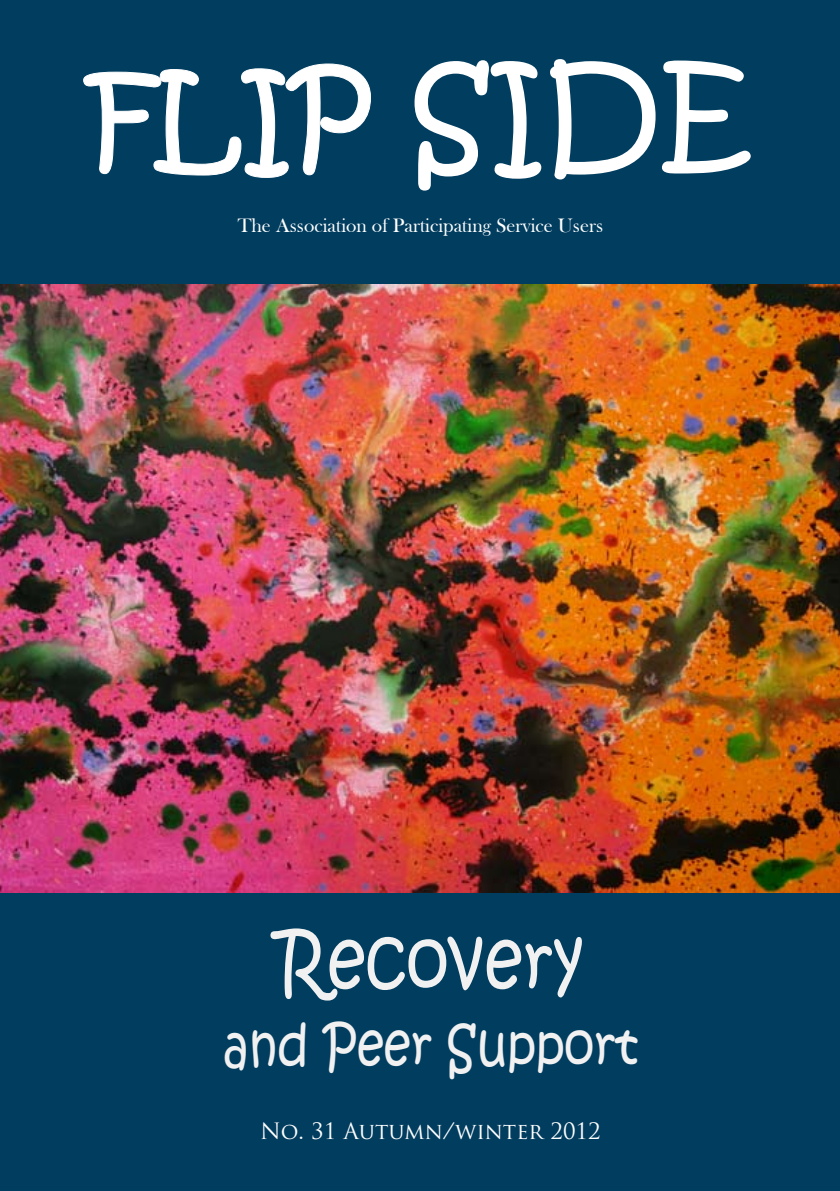
<style>
.page{position:relative;width:840px;height:1191px;background:#fff}
.page>*{position:absolute;margin:0;border:0;box-sizing:border-box;transform-origin:0 0}
.t1{font:120px "Kristen ITC";color:#fff}
.t2{font:79.6px "Kristen ITC";color:#f1f1f2;scale:.85 1}
.t3{font:56.2px "Kristen ITC";color:#f1f1f2;scale:.85 1}
.t4{font:22px "Trajan Pro";color:#fff}
.t5{font:20px "Bask Old Face";color:#fff}
.s1{font-size:130px}
</style>
<div class="page">
<div style="left:0;top:0;width:839px;height:1191px;background:#003d5f"></div>
<svg style="left:83px;top:63px;width:288px;height:115px"></svg>
<img style="left:0;top:284px;width:839px;height:609px">
<h1 class="t1" style="left:88px;top:39px;width:665px">FLIP <span class="s1">SIDE</span></h1>
<p class="t5" style="left:237px;top:214px;width:366px">The Association of Participating Service Users</p>
<h2 class="t2" style="left:277px;top:909px;width:361px">Recovery</h2>
<h3 class="t3" style="left:223px;top:1009px;width:490px">and Peer Support</h3>
<p class="t4" style="left:260px;top:1117px;width:342px">No. 31 Autumn/winter 2012</p>
</div>
